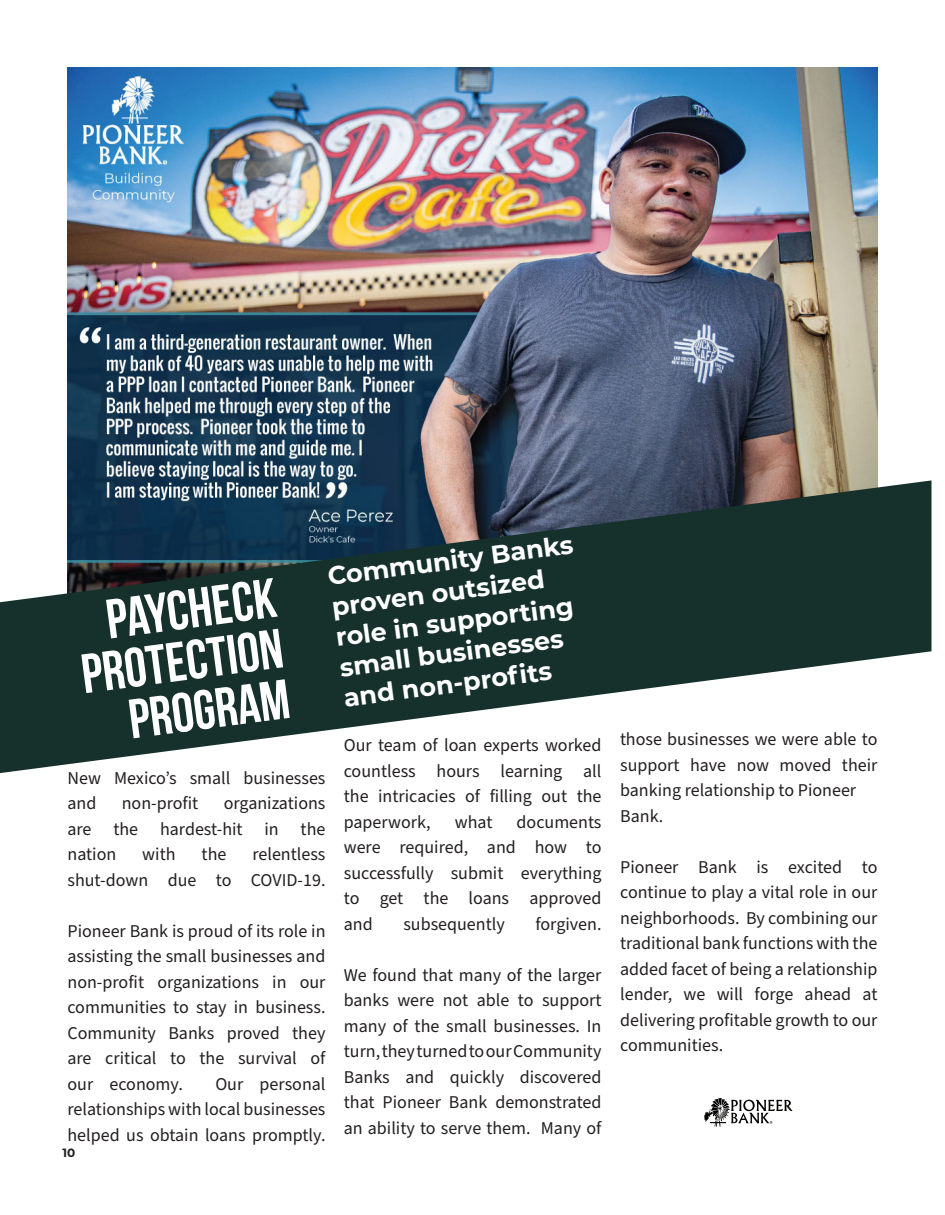
<style>
.page{position:relative;width:945px;height:1215px;background:#fff}
.page>*{position:absolute;margin:0;border:0;box-sizing:border-box;transform-origin:0 0}
.t1{font:700 55.5px/51px "Bebas Neue";color:#fff;text-align:right}
.t2{font:700 25.5px/30.6px "Montserrat";color:#fff}
.t3{font:18px/25.5px "Source Sans Pro";color:#231f20;text-align:justify}
.t4{font:700 12px "Montserrat";color:#231f20}
</style>
<div class="page">
<img style="left:68px;top:68px;width:810px;height:412px">
<svg style="left:0;top:480px;width:932px;height:293px;fill:#16312c"></svg>
<svg style="left:704px;top:1098px;width:89px;height:29px"></svg>
<h2 class="t2" style="left:326px;top:559px;width:249px;rotate:-7deg">Community Banks proven outsized role in supporting small businesses and non-profi ts</h2>
<h1 class="t1" style="left:71px;top:599px;width:205px;rotate:-8deg">paycheck protection program</h1>
<p class="t3" style="left:344px;top:733px;width:259px">Our team of loan experts worked countless hours learning all the intricacies of filling out the paperwork,</p>
<p class="t3" style="left:68px;top:766px;width:260px">New Mexico’s small businesses and</p>
<p class="t3" style="left:122px;top:791px;width:78px">non-profit</p>
<p class="t3" style="left:68px;top:791px;width:259px;text-indent:156px">organizations are the hardest-hit in the nation</p>
<p class="t3" style="left:344px;top:809px;width:259px;text-indent:173px">documents were required, and how to successfully submit everything to get the loans approved and</p>
<p class="t3" style="left:455px;top:809px;width:39px">what</p>
<p class="t3" style="left:68px;top:842px;width:260px;text-align:right">relentless<br>shut-down due to COVID-19.</p>
<p class="t3" style="left:68px;top:919px;width:260px">Pioneer Bank is proud of its role in assisting the small businesses and non-profit organizations in our communities to stay in business.<br>Community Banks proved they are critical to the survival of our economy.</p>
<p class="t3" style="left:142px;top:842px;width:35px">with</p>
<p class="t3" style="left:202px;top:842px;width:26px">the</p>
<p class="t3" style="left:403px;top:911px;width:103px">subsequently</p>
<p class="t3" style="left:535px;top:911px;width:68px">forgiven.</p>
<p class="t3" style="left:344px;top:962px;width:259px">We found that many of the larger banks were not able to support many of the small businesses. In turn, they turned to our Community Banks and quickly discovered that Pioneer Bank demonstrated an ability to serve them. Many of</p>
<p class="t3" style="left:68px;top:1072px;width:260px;text-indent:148px">Our personal relationships with local businesses helped us obtain loans promptly.</p>
<p class="t4" style="left:63px;top:1144px;width:14px">10</p>
<p class="t3" style="left:620px;top:727px;width:259px;text-align:left">those businesses we were able to support have now moved their banking relationship to Pioneer<br>Bank.</p>
<p class="t3" style="left:620px;top:854px;width:259px">Pioneer Bank is excited to continue to play a vital role in our neighborhoods. By combining our traditional bank functions with the added facet of being a relationship lender, we will forge ahead at delivering profitable growth to our communities.</p>
</div>
